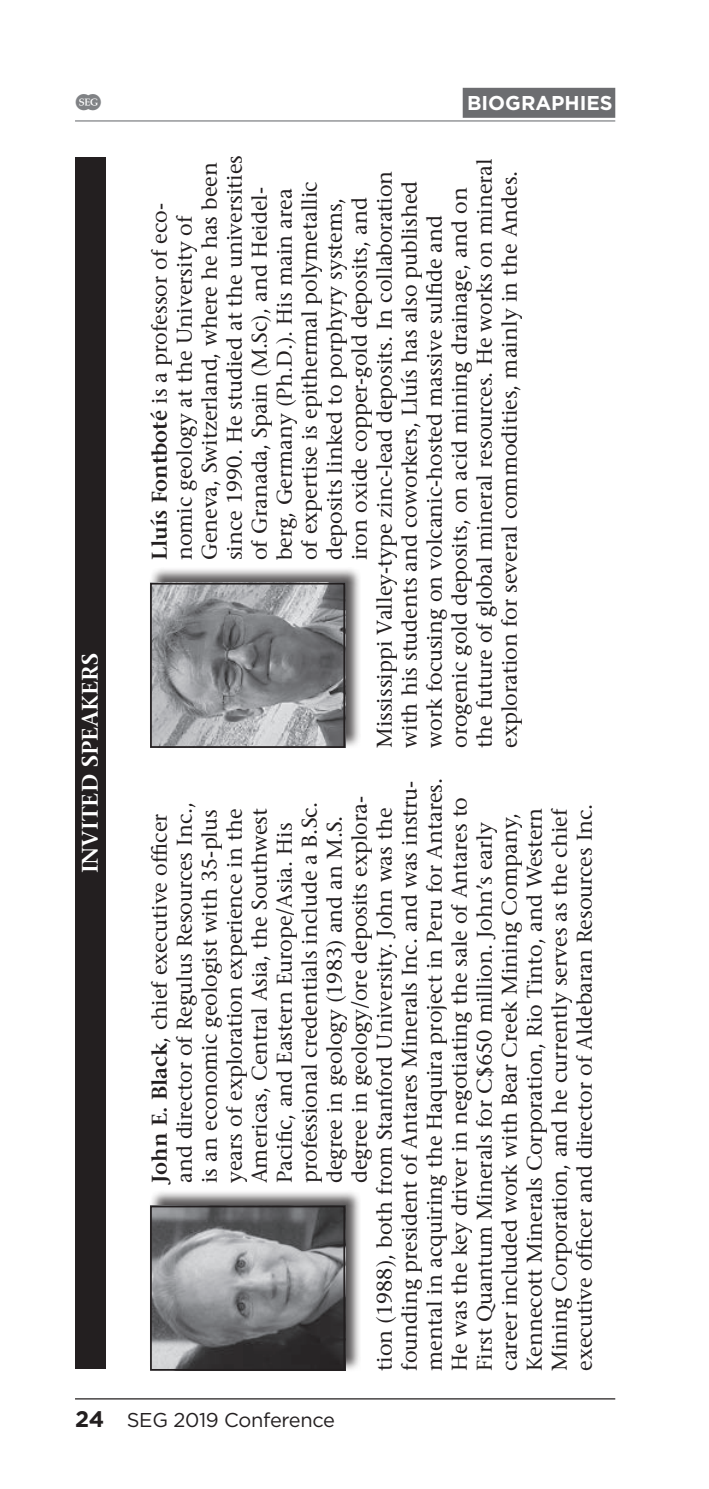
<style>
.page{position:relative;width:709px;height:1489px;background:#fff}
.page>*{position:absolute;margin:0;border:0;box-sizing:border-box;transform-origin:0 0}
.t1{font:25px "SEG Logos";color:#808285}
.t2{font:600 22.5px "Stone Serif";color:#fff}
.t3{font:21.25px "Stone Serif";color:#231f20}
.t4{font:20px "Gotham";letter-spacing:-.015em;color:#231f20}
.t5{font:700 20px "Gotham";color:#fff}
.s1{font-weight:600}
.s2{font-weight:700;font-size:22.5px}
</style>
<div class="page">
<hr style="left:75px;top:1398px;width:540px;height:1px;background:#231f20">
<div style="left:462px;top:88px;width:153px;height:30px;background:#6c6d70"></div>
<hr style="left:75px;top:120px;width:540px;height:2px;background:#808285">
<div style="left:75px;top:158px;width:30px;height:1210px;background:#231f20"></div>
<div style="left:149px;top:567px;width:212px;height:181px;background:#231f20;opacity:.75"></div>
<img style="left:150px;top:585px;width:195px;height:163px">
<div style="left:150px;top:582px;width:195px;height:165px;border:2px solid #231f20"></div>
<div style="left:149px;top:1189px;width:212px;height:182px;background:#231f20;opacity:.75"></div>
<img style="left:153px;top:1208px;width:189px;height:159px">
<div style="left:150px;top:1205px;width:195px;height:165px;border:2px solid #231f20"></div>
<p class="t1" style="left:75px;top:87px;width:28px">1</p>
<p class="t5" style="left:467px;top:90px;width:147px">BIOGRAPHIES</p>
<p class="t2" style="left:76px;top:873px;width:222px;rotate:-90deg">INVITED SPEAKERS</p>
<p class="t3" style="left:196px;top:560px;width:399px;rotate:-90deg">Geneva, Switzerland, where he has been</p>
<p class="t3" style="left:221px;top:560px;width:406px;rotate:-90deg">since 1990. He studied at the universities</p>
<p class="t3" style="left:146px;top:560px;width:358px;rotate:-90deg"><span class="s1">Lluís Fontboté</span> is a professor of eco-</p>
<p class="t3" style="left:171px;top:560px;width:347px;rotate:-90deg">nomic geology at the University of</p>
<p class="t3" style="left:471px;top:748px;width:591px;rotate:-90deg">the future of global mineral resources. He works on mineral</p>
<p class="t3" style="left:371px;top:748px;width:579px;rotate:-90deg">Mississippi Valley-type zinc-lead deposits. In collaboration</p>
<p class="t3" style="left:396px;top:748px;width:568px;rotate:-90deg">with his students and coworkers, Lluís has also published</p>
<p class="t3" style="left:496px;top:748px;width:578px;rotate:-90deg">exploration for several commodities, mainly in the Andes.</p>
<p class="t3" style="left:246px;top:560px;width:375px;rotate:-90deg">of Granada, Spain (M.Sc), and Heidel-</p>
<p class="t3" style="left:271px;top:560px;width:373px;rotate:-90deg">berg, Germany (Ph.D.). His main area</p>
<p class="t3" style="left:296px;top:560px;width:380px;rotate:-90deg">of expertise is epithermal polymetallic</p>
<p class="t3" style="left:446px;top:748px;width:562px;rotate:-90deg">orogenic gold deposits, on acid mining drainage, and on</p>
<p class="t3" style="left:321px;top:560px;width:364px;rotate:-90deg">deposits linked to porphyry systems,</p>
<p class="t3" style="left:346px;top:560px;width:364px;rotate:-90deg">iron oxide copper-gold deposits, and</p>
<p class="t3" style="left:421px;top:748px;width:534px;rotate:-90deg">work focusing on volcanic-hosted massive sulfide and</p>
<p class="t3" style="left:396px;top:1370px;width:591px;rotate:-90deg">founding president of Antares Minerals Inc. and was instru-</p>
<p class="t3" style="left:421px;top:1370px;width:594px;rotate:-90deg">mental in acquiring the Haquira project in Peru for Antares.</p>
<p class="t3" style="left:346px;top:1183px;width:388px;rotate:-90deg">degree in geology/ore deposits explora-</p>
<p class="t3" style="left:371px;top:1370px;width:564px;rotate:-90deg">tion (1988), both from Stanford University. John was the</p>
<p class="t3" style="left:446px;top:1370px;width:575px;rotate:-90deg">He was the key driver in negotiating the sale of Antares to</p>
<p class="t3" style="left:296px;top:1183px;width:383px;rotate:-90deg">professional credentials include a B.Sc.</p>
<p class="t3" style="left:146px;top:1183px;width:371px;rotate:-90deg"><span class="s1">John E. Black</span>, chief executive officer</p>
<p class="t3" style="left:171px;top:1183px;width:382px;rotate:-90deg">and director of Regulus Resources Inc.,</p>
<p class="t3" style="left:196px;top:1183px;width:375px;rotate:-90deg">is an economic geologist with 35-plus</p>
<p class="t3" style="left:221px;top:1183px;width:376px;rotate:-90deg">years of exploration experience in the</p>
<p class="t3" style="left:246px;top:1183px;width:376px;rotate:-90deg">Americas, Central Asia, the Southwest</p>
<p class="t3" style="left:471px;top:1370px;width:549px;rotate:-90deg">First Quantum Minerals for C$650 million. John’s early</p>
<p class="t3" style="left:496px;top:1370px;width:559px;rotate:-90deg">career included work with Bear Creek Mining Company,</p>
<p class="t3" style="left:521px;top:1370px;width:564px;rotate:-90deg">Kennecott Minerals Corporation, Rio Tinto, and Western</p>
<p class="t3" style="left:546px;top:1370px;width:564px;rotate:-90deg">Mining Corporation, and he currently serves as the chief</p>
<p class="t3" style="left:571px;top:1370px;width:568px;rotate:-90deg">executive officer and director of Aldebaran Resources Inc.</p>
<p class="t3" style="left:321px;top:1183px;width:369px;rotate:-90deg">degree in geology (1983) and an M.S.</p>
<p class="t3" style="left:271px;top:1183px;width:362px;rotate:-90deg">Pacific, and Eastern Europe/Asia. His</p>
<p class="t4" style="left:75px;top:1406px;width:262px"><span class="s2">24</span> SEG 2019 Conference</p>
</div>
